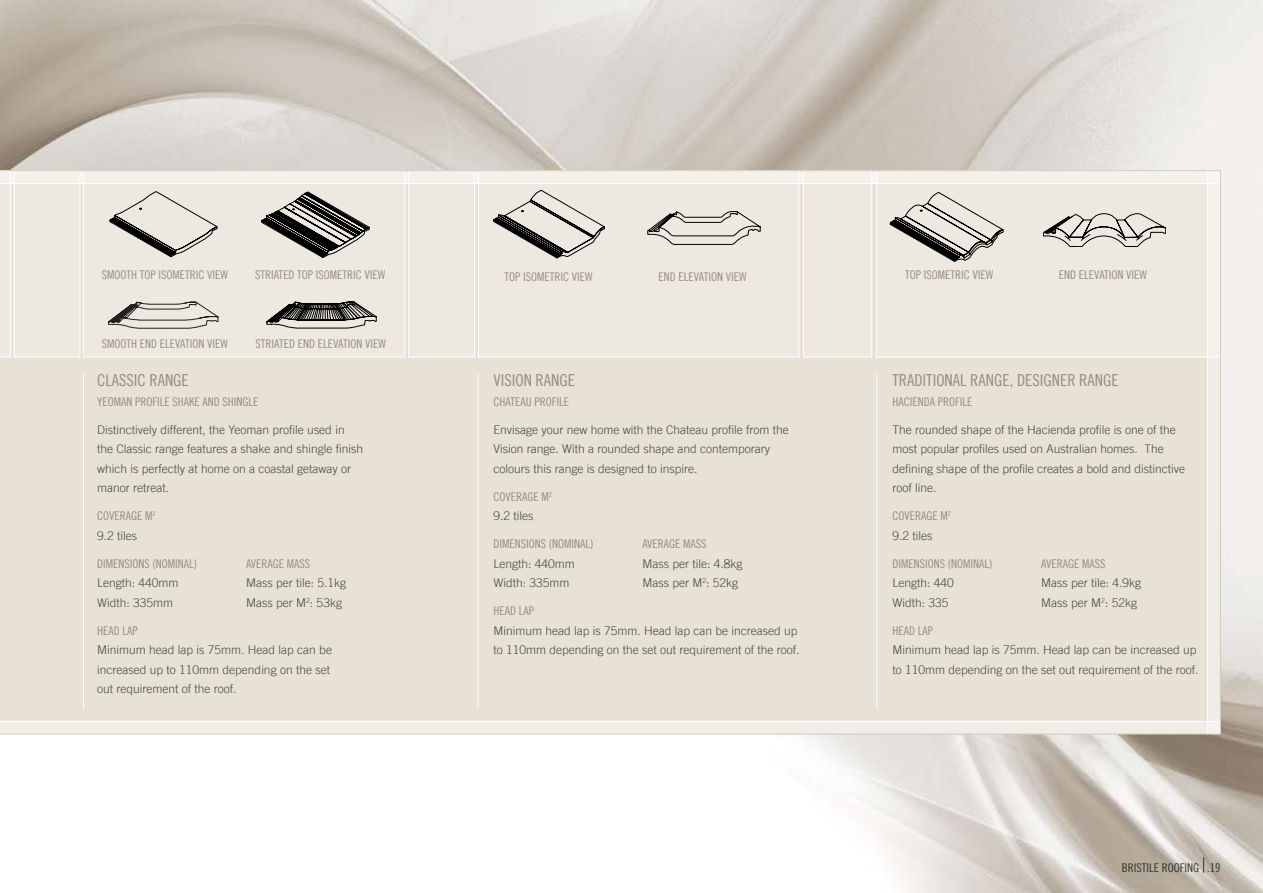
<style>
.page{position:relative;width:1263px;height:893px;background:#fff}
.page>*{position:absolute;margin:0;border:0;box-sizing:border-box;transform-origin:0 0}
.t1{font:16.5px "Trade Gothic LT Cond Eighteen";color:#998b7d}
.t2{font:300 12px/19.5px "Trade Gothic LT";color:#444d3e}
.t3{font:12px "Trade Gothic LT Cond Eighteen";color:#998b7d}
.t4{font:12px "Trade Gothic LT Cond Eighteen";color:#444d3e}
</style>
<div class="page">
<img style="left:0;top:0;width:1263px;height:893px">
<div style="left:0;top:171px;width:1220px;height:563px;background:#e7e1d6"></div>
<div style="left:0;top:721px;width:1220px;height:13px;background:#f0ece6"></div>
<hr style="left:0;top:734px;width:1220px;height:1px;background:#d3cab7">
<hr style="left:0;top:721px;width:1220px;height:1px;background:#fff">
<hr style="left:478px;top:374px;width:1px;height:334px;background:#fff">
<div style="left:478px;top:171px;width:321px;height:186px;background:#ede9e0;border:1px solid #fff"></div>
<hr style="left:876px;top:374px;width:1px;height:334px;background:#fff">
<div style="left:876px;top:171px;width:344px;height:186px;background:#ede9e0;border:1px solid #fff"></div>
<div style="left:803px;top:170px;width:69px;height:187px;background:#ede9e0;border:1px solid #fff"></div>
<hr style="left:83px;top:374px;width:1px;height:334px;background:#fff">
<svg style="left:0;top:184px;width:11px;height:173px"></svg>
<div style="left:83px;top:171px;width:322px;height:186px;background:#ede9e0;border:1px solid #fff"></div>
<div style="left:408px;top:171px;width:67px;height:186px;background:#ede9e0;border:1px solid #fff"></div>
<div style="left:14px;top:171px;width:66px;height:186px;background:#ede9e0;border:1px solid #fff"></div>
<div style="left:1208px;top:171px;width:12px;height:563px;background:#f0ece6"></div>
<hr style="left:1207px;top:171px;width:1px;height:563px;background:#fff">
<div style="left:0;top:171px;width:1220px;height:12px;background:#f4f1ec"></div>
<hr style="left:0;top:170px;width:1220px;height:1px;background:#d3cab7">
<hr style="left:1220px;top:171px;width:1px;height:563px;background:#d3cab7">
<hr style="left:0;top:183px;width:1220px;height:1px;background:#fff">
<svg style="left:890px;top:192px;width:114px;height:70px"></svg>
<svg style="left:1043px;top:213px;width:123px;height:34px"></svg>
<svg style="left:110px;top:191px;width:107px;height:66px"></svg>
<svg style="left:108px;top:301px;width:110px;height:27px"></svg>
<svg style="left:262px;top:192px;width:108px;height:66px"></svg>
<svg style="left:266px;top:301px;width:110px;height:27px"></svg>
<svg style="left:493px;top:190px;width:111px;height:68px"></svg>
<svg style="left:648px;top:211px;width:112px;height:33px"></svg>
<p class="t3" style="left:102px;top:268px;width:13px">SMOOTH</p>
<p class="t3" style="left:140px;top:268px;width:25px">TOP ISOMETRIC</p>
<p class="t3" style="left:207px;top:268px;width:7px">VIEW</p>
<p class="t3" style="left:255px;top:268px;width:67px">STRIATED TOP ISOMETRIC</p>
<p class="t3" style="left:365px;top:268px;width:7px">VIEW</p>
<p class="t3" style="left:505px;top:269px;width:25px">TOP ISOMETRIC</p>
<p class="t3" style="left:572px;top:269px;width:7px">VIEW</p>
<p class="t3" style="left:658px;top:269px;width:74px">END ELEVATION VIEW</p>
<p class="t3" style="left:905px;top:267px;width:25px">TOP ISOMETRIC</p>
<p class="t3" style="left:972px;top:267px;width:7px">VIEW</p>
<p class="t3" style="left:1059px;top:268px;width:74px">END ELEVATION VIEW</p>
<p class="t3" style="left:102px;top:337px;width:13px">SMOOTH</p>
<p class="t3" style="left:140px;top:337px;width:74px">END ELEVATION VIEW</p>
<p class="t3" style="left:256px;top:337px;width:116px">STRIATED END ELEVATION VIEW</p>
<h1 class="t1" style="left:97px;top:370px;width:93px">CLASSIC RANGE</h1>
<p class="t3" style="left:97px;top:394px;width:163px">YEOMAN PROFILE SHAKE AND SHINGLE</p>
<p class="t2" style="left:97px;top:419px;width:268px">Distinctively different, the Yeoman profile used in the Classic range features a shake and shingle finish which is perfectly at home on a coastal getaway or manor retreat.</p>
<p class="t3" style="left:97px;top:509px;width:60px">COVERAGE M<sup>2</sup></p>
<p class="t2" style="left:97px;top:525px;width:42px">9.2 tiles</p>
<p class="t3" style="left:97px;top:556px;width:101px">DIMENSIONS (NOMINAL)</p>
<p class="t3" style="left:246px;top:556px;width:66px">AVERAGE MASS</p>
<p class="t2" style="left:97px;top:573px;width:83px">Length: 440mm</p>
<p class="t2" style="left:246px;top:573px;width:102px">Mass per tile: 5.1kg</p>
<p class="t2" style="left:97px;top:592px;width:78px">Width: 335mm</p>
<p class="t2" style="left:246px;top:592px;width:97px">Mass per M<sup>2</sup>: 53kg</p>
<p class="t3" style="left:97px;top:623px;width:42px">HEAD LAP</p>
<p class="t2" style="left:97px;top:640px;width:236px">Minimum head lap is 75mm. Head lap can be increased up to 110mm depending on the set out requirement of the roof.</p>
<h1 class="t1" style="left:493px;top:370px;width:83px">VISION RANGE</h1>
<p class="t3" style="left:493px;top:394px;width:77px">CHATEAU PROFILE</p>
<p class="t2" style="left:493px;top:419px;width:297px">Envisage your new home with the Chateau profile from the<br>Vision range. With a rounded shape and contemporary colours this range is designed to inspire.</p>
<p class="t3" style="left:493px;top:489px;width:60px">COVERAGE M<sup>2</sup></p>
<p class="t2" style="left:493px;top:506px;width:42px">9.2 tiles</p>
<p class="t3" style="left:493px;top:537px;width:101px">DIMENSIONS (NOMINAL)</p>
<p class="t3" style="left:642px;top:537px;width:66px">AVERAGE MASS</p>
<p class="t2" style="left:493px;top:553px;width:83px">Length: 440mm</p>
<p class="t2" style="left:642px;top:553px;width:102px">Mass per tile: 4.8kg</p>
<p class="t2" style="left:493px;top:573px;width:78px">Width: 335mm</p>
<p class="t2" style="left:642px;top:573px;width:97px">Mass per M<sup>2</sup>: 52kg</p>
<p class="t3" style="left:493px;top:604px;width:42px">HEAD LAP</p>
<p class="t2" style="left:493px;top:620px;width:308px">Minimum head lap is 75mm. Head lap can be increased up to 110mm depending on the set out requirement of the roof.</p>
<h1 class="t1" style="left:892px;top:370px;width:228px">TRADITIONAL RANGE, DESIGNER RANGE</h1>
<p class="t3" style="left:892px;top:394px;width:81px">HACIENDA PROFILE</p>
<p class="t2" style="left:892px;top:419px;width:294px">The rounded shape of the Hacienda profile is one of the most popular profiles used on Australian homes. The defining shape of the profile creates a bold and distinctive roof line.</p>
<p class="t3" style="left:892px;top:509px;width:60px">COVERAGE M<sup>2</sup></p>
<p class="t2" style="left:892px;top:525px;width:42px">9.2 tiles</p>
<p class="t3" style="left:892px;top:556px;width:101px">DIMENSIONS (NOMINAL)</p>
<p class="t3" style="left:1041px;top:556px;width:66px">AVERAGE MASS</p>
<p class="t2" style="left:892px;top:573px;width:63px">Length: 440</p>
<p class="t2" style="left:1041px;top:573px;width:102px">Mass per tile: 4.9kg</p>
<p class="t2" style="left:892px;top:592px;width:58px">Width: 335</p>
<p class="t2" style="left:1041px;top:592px;width:97px">Mass per M<sup>2</sup>: 52kg</p>
<p class="t3" style="left:892px;top:623px;width:42px">HEAD LAP</p>
<p class="t2" style="left:892px;top:640px;width:308px">Minimum head lap is 75mm. Head lap can be increased up to 110mm depending on the set out requirement of the roof.</p>
<p class="t4" style="left:1122px;top:860px;width:100px">BRISTILE ROOFING .19</p>
</div>
